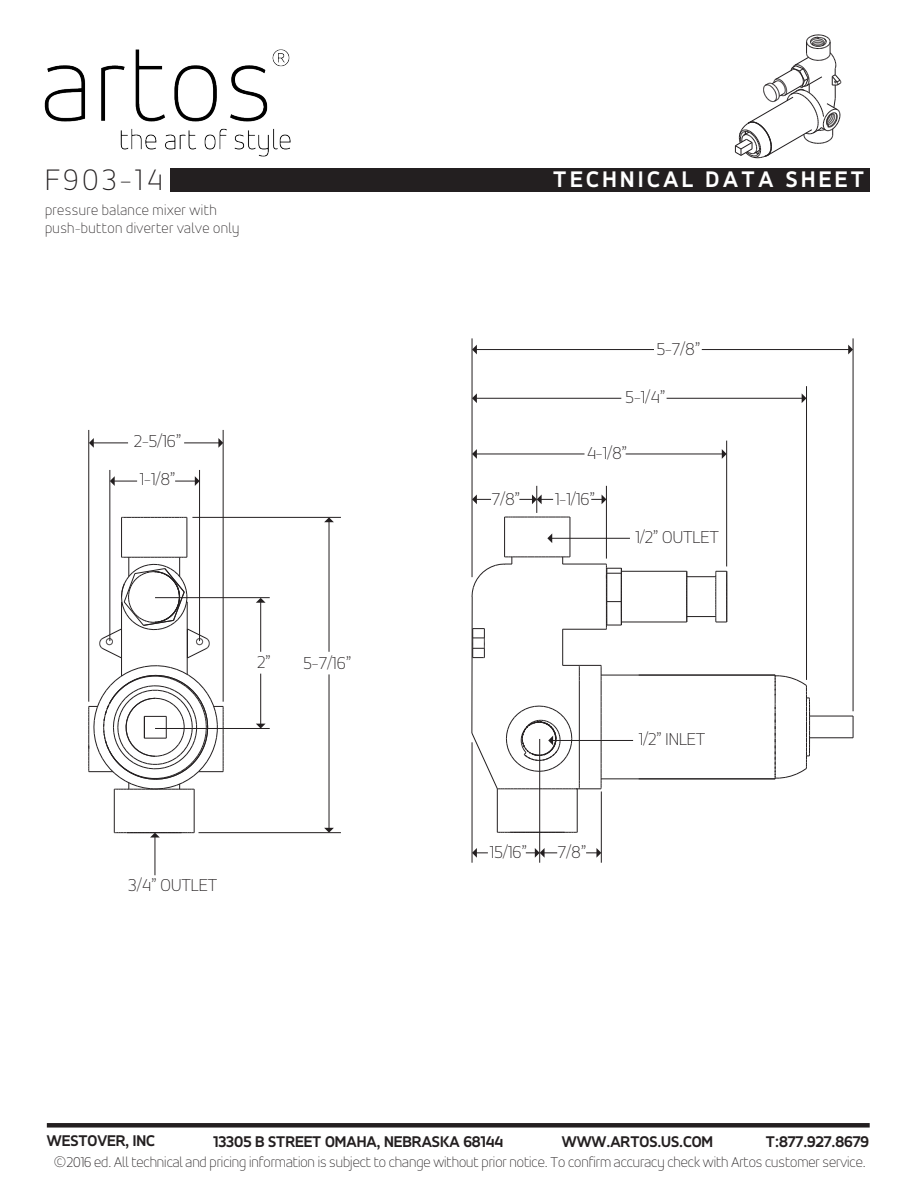
<style>
.page{position:relative;width:918px;height:1188px;background:#fff}
.page>*{position:absolute;margin:0;border:0;box-sizing:border-box;transform-origin:0 0}
.t1{font:100 31.5px "Accord Alternate";letter-spacing:.12em;color:#231f20}
.t2{font:700 24px "Accord Alternate";letter-spacing:.15em;color:#fff}
.t3{font:100 18.3px/38.2px "Accord Alternate";color:#231f20;text-align:center}
.t4{font:700 16.5px "Accord Alternate";color:#231f20}
.t5{font:100 15px "Accord Alternate";color:#231f20}
.t6{font:100 15px/18px "Accord Alternate";letter-spacing:.03em;color:#231f20}
</style>
<div class="page">
<div style="left:47px;top:1123px;width:823px;height:5px;background:#231f20"></div>
<div style="left:171px;top:168px;width:699px;height:24px;background:#231f20"></div>
<hr style="left:552px;top:740px;width:81px;height:1px;background:#231f20">
<hr style="left:552px;top:538px;width:78px;height:1px;background:#231f20">
<svg style="left:547px;top:533px;width:5px;height:10px"></svg>
<svg style="left:473px;top:848px;width:15px;height:10px"></svg>
<svg style="left:526px;top:848px;width:31px;height:10px"></svg>
<svg style="left:586px;top:848px;width:15px;height:10px"></svg>
<hr style="left:472px;top:597px;width:1px;height:136px;background:#231f20">
<svg style="left:472px;top:628px;width:13px;height:30px"></svg>
<hr style="left:810px;top:738px;width:43px;height:1px;background:#231f20">
<svg style="left:853px;top:716px;width:1px;height:22px"></svg>
<hr style="left:810px;top:716px;width:43px;height:1px;background:#231f20">
<hr style="left:601px;top:779px;width:174px;height:1px;background:#231f20">
<hr style="left:601px;top:675px;width:174px;height:1px;background:#231f20">
<svg style="left:775px;top:675px;width:35px;height:104px"></svg>
<hr style="left:570px;top:517px;width:1px;height:40px;background:#231f20">
<hr style="left:504px;top:517px;width:1px;height:40px;background:#231f20">
<hr style="left:577px;top:789px;width:1px;height:43px;background:#231f20">
<hr style="left:497px;top:789px;width:1px;height:43px;background:#231f20">
<svg style="left:497px;top:832px;width:81px;height:1px"></svg>
<hr style="left:562px;top:629px;width:1px;height:36px;background:#231f20">
<hr style="left:621px;top:622px;width:66px;height:1px;background:#231f20">
<hr style="left:621px;top:571px;width:66px;height:1px;background:#231f20">
<svg style="left:686px;top:571px;width:42px;height:52px"></svg>
<hr style="left:563px;top:564px;width:43px;height:1px;background:#231f20">
<hr style="left:563px;top:629px;width:43px;height:1px;background:#231f20">
<svg style="left:472px;top:557px;width:99px;height:41px"></svg>
<svg style="left:606px;top:564px;width:16px;height:66px"></svg>
<svg style="left:471px;top:665px;width:131px;height:125px"></svg>
<hr style="left:472px;top:338px;width:1px;height:239px;background:#231f20">
<hr style="left:472px;top:742px;width:1px;height:121px;background:#231f20">
<hr style="left:539px;top:739px;width:1px;height:124px;background:#231f20">
<hr style="left:601px;top:791px;width:1px;height:72px;background:#231f20">
<hr style="left:726px;top:441px;width:1px;height:125px;background:#231f20">
<hr style="left:606px;top:486px;width:1px;height:73px;background:#231f20">
<hr style="left:476px;top:454px;width:109px;height:1px;background:#231f20">
<svg style="left:472px;top:449px;width:5px;height:10px"></svg>
<hr style="left:476px;top:398px;width:145px;height:1px;background:#231f20">
<svg style="left:472px;top:393px;width:5px;height:10px"></svg>
<hr style="left:667px;top:398px;width:135px;height:1px;background:#231f20">
<svg style="left:802px;top:394px;width:4px;height:9px"></svg>
<hr style="left:702px;top:349px;width:147px;height:1px;background:#231f20">
<svg style="left:848px;top:345px;width:5px;height:9px"></svg>
<hr style="left:476px;top:349px;width:178px;height:1px;background:#231f20">
<svg style="left:472px;top:345px;width:5px;height:9px"></svg>
<hr style="left:626px;top:454px;width:96px;height:1px;background:#231f20">
<svg style="left:722px;top:449px;width:5px;height:10px"></svg>
<hr style="left:806px;top:386px;width:1px;height:294px;background:#231f20">
<hr style="left:853px;top:338px;width:1px;height:373px;background:#231f20">
<svg style="left:472px;top:495px;width:19px;height:9px"></svg>
<svg style="left:505px;top:486px;width:66px;height:32px"></svg>
<svg style="left:591px;top:495px;width:15px;height:9px"></svg>
<hr style="left:121px;top:517px;width:1px;height:40px;background:#231f20">
<hr style="left:187px;top:517px;width:1px;height:40px;background:#231f20">
<svg style="left:122px;top:517px;width:66px;height:1px"></svg>
<hr style="left:194px;top:789px;width:1px;height:44px;background:#231f20">
<hr style="left:114px;top:789px;width:1px;height:44px;background:#231f20">
<svg style="left:89px;top:557px;width:135px;height:233px"></svg>
<hr style="left:192px;top:517px;width:149px;height:1px;background:#231f20">
<hr style="left:155px;top:597px;width:115px;height:1px;background:#231f20">
<hr style="left:155px;top:728px;width:115px;height:1px;background:#231f20">
<hr style="left:199px;top:832px;width:142px;height:1px;background:#231f20">
<hr style="left:329px;top:522px;width:1px;height:130px;background:#231f20">
<svg style="left:324px;top:517px;width:10px;height:5px"></svg>
<hr style="left:329px;top:674px;width:1px;height:154px;background:#231f20">
<svg style="left:324px;top:828px;width:10px;height:5px"></svg>
<hr style="left:260px;top:674px;width:1px;height:50px;background:#231f20">
<svg style="left:256px;top:724px;width:9px;height:4px"></svg>
<hr style="left:260px;top:602px;width:1px;height:50px;background:#231f20">
<svg style="left:256px;top:598px;width:10px;height:5px"></svg>
<hr style="left:155px;top:837px;width:1px;height:38px;background:#231f20">
<svg style="left:114px;top:832px;width:81px;height:6px"></svg>
<hr style="left:89px;top:430px;width:1px;height:272px;background:#231f20">
<hr style="left:223px;top:430px;width:1px;height:272px;background:#231f20">
<hr style="left:199px;top:470px;width:1px;height:171px;background:#231f20">
<hr style="left:110px;top:470px;width:1px;height:171px;background:#231f20">
<hr style="left:93px;top:443px;width:35px;height:1px;background:#231f20">
<svg style="left:89px;top:438px;width:5px;height:10px"></svg>
<hr style="left:184px;top:443px;width:35px;height:1px;background:#231f20">
<svg style="left:218px;top:438px;width:5px;height:10px"></svg>
<svg style="left:110px;top:476px;width:27px;height:10px"></svg>
<svg style="left:175px;top:476px;width:24px;height:10px"></svg>
<svg style="left:735px;top:35px;width:107px;height:123px"></svg>
<img style="left:44px;top:49px;width:247px;height:108px">
<p class="t1" style="left:45px;top:161px;width:119px">F903-14</p>
<p class="t2" style="left:553px;top:166px;width:312px">TECHNICAL DATA SHEET</p>
<p class="t6" style="left:45px;top:201px;width:196px">pressure balance mixer with push-button diverter valve only</p>
<p class="t3" style="left:657px;top:330px;width:45px">5-7/8”</p>
<p class="t3" style="left:134px;top:422px;width:49px">2-5/16”<br>1-1/8”</p>
<p class="t3" style="left:257px;top:643px;width:15px">2”</p>
<p class="t3" style="left:304px;top:644px;width:50px">5-7/16”</p>
<p class="t3" style="left:128px;top:866px;width:90px">3/4” OUTLET</p>
<p class="t3" style="left:626px;top:378px;width:42px">5-1/4”</p>
<p class="t3" style="left:587px;top:434px;width:42px">4-1/8”</p>
<p class="t3" style="left:492px;top:480px;width:30px">7/8”</p>
<p class="t3" style="left:555px;top:480px;width:42px">1-1/16”</p>
<p class="t3" style="left:635px;top:518px;width:85px">1/2” OUTLET</p>
<p class="t3" style="left:490px;top:833px;width:39px">15/16”</p>
<p class="t3" style="left:558px;top:833px;width:30px">7/8”</p>
<p class="t3" style="left:639px;top:720px;width:68px">1/2” INLET</p>
<p class="t4" style="left:47px;top:1131px;width:110px">WESTOVER, INC</p>
<p class="t4" style="left:213px;top:1132px;width:291px">13305 B STREET OMAHA, NEBRASKA 68144</p>
<p class="t4" style="left:562px;top:1132px;width:153px">WWW.ARTOS.US.COM</p>
<p class="t4" style="left:766px;top:1132px;width:105px">T:877.927.8679</p>
<p class="t5" style="left:53px;top:1153px;width:814px">©2016 ed. All technical and pricing information is subject to change without prior notice. To confirm accuracy check with Artos customer service.</p>
</div>
